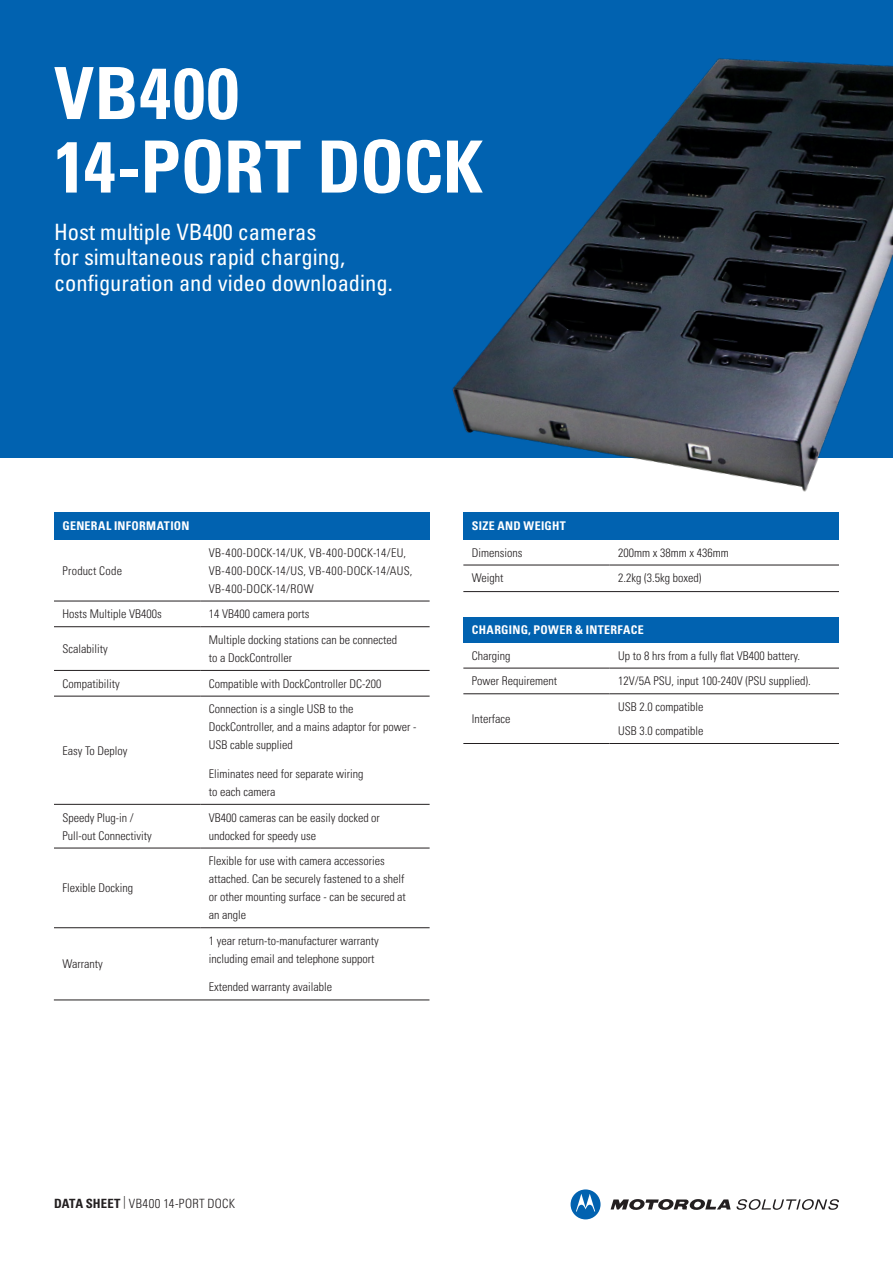
<style>
.page{position:relative;width:893px;height:1263px;background:#fff}
.page>*{position:absolute;margin:0;border:0;box-sizing:border-box;transform-origin:0 0}
.Body_Text{font:700 condensed 72px/73.5px "Univers LT Pro";color:#fff}
.Title_Paragraph{font:condensed 22.5px/25.5px "Univers LT Pro";color:#fff}
.t1{font:300 condensed 12.75px "Univers LT Pro";letter-spacing:.03em;color:#231f20}
.Body{font:300 condensed 12px/18px "Univers LT Pro";color:#231f20}
.Dark_Bullets{font:300 condensed 12px/18px "Univers LT Pro";color:#231f20}
.Body_Bold{font:300 condensed 12px "Univers LT Pro";color:#231f20}
.Body-2{font:300 condensed 12px/18px "Univers LT Pro";letter-spacing:.02em;color:#231f20}
.Body_Text-2{font:700 condensed 12px "Univers LT Pro";letter-spacing:.025em;color:#fff}
.Body_Bold-2{font:300 condensed 12px "Univers LT Pro";letter-spacing:.02em;color:#231f20}
.s1{font-weight:700}
</style>
<div class="page">
<div style="left:0;top:0;width:893px;height:458px;background:#0162b0"></div>
<div style="left:54px;top:512px;width:376px;height:27px;background:#0162b0"></div>
<hr style="left:54px;top:626px;width:146px;height:1px;background:#231f20">
<hr style="left:200px;top:626px;width:230px;height:1px;background:#231f20">
<hr style="left:54px;top:670px;width:146px;height:1px;background:#231f20">
<hr style="left:200px;top:670px;width:230px;height:1px;background:#231f20">
<hr style="left:54px;top:696px;width:146px;height:1px;background:#231f20">
<hr style="left:200px;top:696px;width:230px;height:1px;background:#231f20">
<hr style="left:54px;top:804px;width:146px;height:1px;background:#231f20">
<hr style="left:200px;top:804px;width:230px;height:1px;background:#231f20">
<hr style="left:54px;top:848px;width:146px;height:1px;background:#231f20">
<hr style="left:200px;top:848px;width:230px;height:1px;background:#231f20">
<hr style="left:54px;top:927px;width:146px;height:1px;background:#231f20">
<hr style="left:200px;top:927px;width:230px;height:1px;background:#231f20">
<hr style="left:54px;top:601px;width:146px;height:1px;background:#231f20">
<hr style="left:200px;top:601px;width:230px;height:1px;background:#231f20">
<hr style="left:54px;top:1000px;width:375px;height:1px;background:#231f20">
<svg style="left:611px;top:1199px;width:120px;height:11px"></svg>
<svg style="left:571px;top:1189px;width:30px;height:30px"></svg>
<svg style="left:737px;top:1199px;width:102px;height:11px"></svg>
<div style="left:463px;top:512px;width:376px;height:27px;background:#0162b0"></div>
<hr style="left:463px;top:565px;width:147px;height:1px;background:#231f20">
<hr style="left:610px;top:565px;width:229px;height:1px;background:#231f20">
<div style="left:463px;top:617px;width:376px;height:25px;background:#0162b0"></div>
<hr style="left:463px;top:743px;width:147px;height:1px;background:#231f20">
<hr style="left:610px;top:743px;width:229px;height:1px;background:#231f20">
<hr style="left:463px;top:668px;width:147px;height:1px;background:#231f20">
<hr style="left:610px;top:668px;width:229px;height:1px;background:#231f20">
<hr style="left:463px;top:693px;width:147px;height:1px;background:#231f20">
<hr style="left:610px;top:693px;width:229px;height:1px;background:#231f20">
<hr style="left:463px;top:591px;width:376px;height:1px;background:#231f20">
<img style="left:452px;top:58px;width:441px;height:434px">
<p class="Body_Text" style="left:54px;top:56px;width:431px">VB400<br>14-PORT DOCK</p>
<p class="Title_Paragraph" style="left:54px;top:218px;width:340px">Host multiple VB400 cameras<br>for simultaneous rapid charging, configuration and video downloading.</p>
<p class="Body_Text-2" style="left:63px;top:518px;width:129px">GENERAL INFORMATION</p>
<p class="Body_Bold-2" style="left:63px;top:562px;width:61px">Product Code</p>
<p class="Body-2" style="left:209px;top:543px;width:205px">VB-400-DOCK-14/UK, VB-400-DOCK-14/EU,<br>VB-400-DOCK-14/US, VB-400-DOCK-14/AUS,<br>VB-400-DOCK-14/ROW</p>
<p class="Body_Bold" style="left:63px;top:606px;width:101px">Hosts Multiple VB400s</p>
<p class="Body" style="left:209px;top:604px;width:102px">14 VB400 camera ports</p>
<p class="Body_Bold" style="left:63px;top:640px;width:47px">Scalability</p>
<p class="Dark_Bullets" style="left:209px;top:630px;width:190px">Multiple docking stations can be connected to a DockController</p>
<p class="Body_Bold" style="left:63px;top:675px;width:59px">Compatibility</p>
<p class="Body" style="left:209px;top:674px;width:174px">Compatible with DockController DC-200</p>
<p class="Body_Bold" style="left:63px;top:742px;width:67px">Easy To Deploy</p>
<p class="Body_Bold" style="left:63px;top:809px;width:73px">Speedy Plug-in /</p>
<p class="Body_Bold" style="left:63px;top:827px;width:91px">Pull-out Connectivity</p>
<p class="Body_Bold" style="left:63px;top:880px;width:72px">Flexible Docking</p>
<p class="Body_Bold" style="left:63px;top:956px;width:42px">Warranty</p>
<p class="Dark_Bullets" style="left:209px;top:699px;width:209px">Connection is a single USB to the<br>DockController, and a mains adaptor for power -<br>USB cable supplied</p>
<p class="Dark_Bullets" style="left:209px;top:764px;width:156px">Eliminates need for separate wiring to each camera</p>
<p class="Body" style="left:209px;top:808px;width:173px">VB400 cameras can be easily docked or undocked for speedy use</p>
<p class="Body" style="left:209px;top:851px;width:199px">Flexible for use with camera accessories attached. Can be securely fastened to a shelf or other mounting surface - can be secured at an angle</p>
<p class="Dark_Bullets" style="left:209px;top:931px;width:171px">1 year return-to-manufacturer warranty including email and telephone support</p>
<p class="Dark_Bullets" style="left:209px;top:977px;width:125px">Extended warranty available</p>
<p class="Body_Text-2" style="left:472px;top:518px;width:96px">SIZE AND WEIGHT</p>
<p class="Body_Bold" style="left:472px;top:544px;width:52px">Dimensions</p>
<p class="Body" style="left:618px;top:543px;width:112px">200mm x 38mm x 436mm</p>
<p class="Body_Bold" style="left:472px;top:570px;width:33px">Weight</p>
<p class="Body" style="left:618px;top:568px;width:85px">2.2kg (3.5kg boxed)</p>
<p class="Body_Text-2" style="left:472px;top:622px;width:173px">CHARGING, POWER &amp; INTERFACE</p>
<p class="Body_Bold" style="left:472px;top:647px;width:40px">Charging</p>
<p class="Body" style="left:618px;top:646px;width:183px">Up to 8 hrs from a fully flat VB400 battery.</p>
<p class="Body_Bold" style="left:472px;top:673px;width:87px">Power Requirement</p>
<p class="Body" style="left:618px;top:671px;width:194px">12V/5A PSU, input 100-240V (PSU supplied).</p>
<p class="Body_Bold" style="left:472px;top:711px;width:40px">Interface</p>
<p class="Dark_Bullets" style="left:618px;top:697px;width:87px">USB 2.0 compatible</p>
<p class="Dark_Bullets" style="left:618px;top:721px;width:87px">USB 3.0 compatible</p>
<p class="t1" style="left:54px;top:1195px;width:183px"><span class="s1">DATA SHEET</span> | VB400 14-PORT DOCK</p>
</div>
